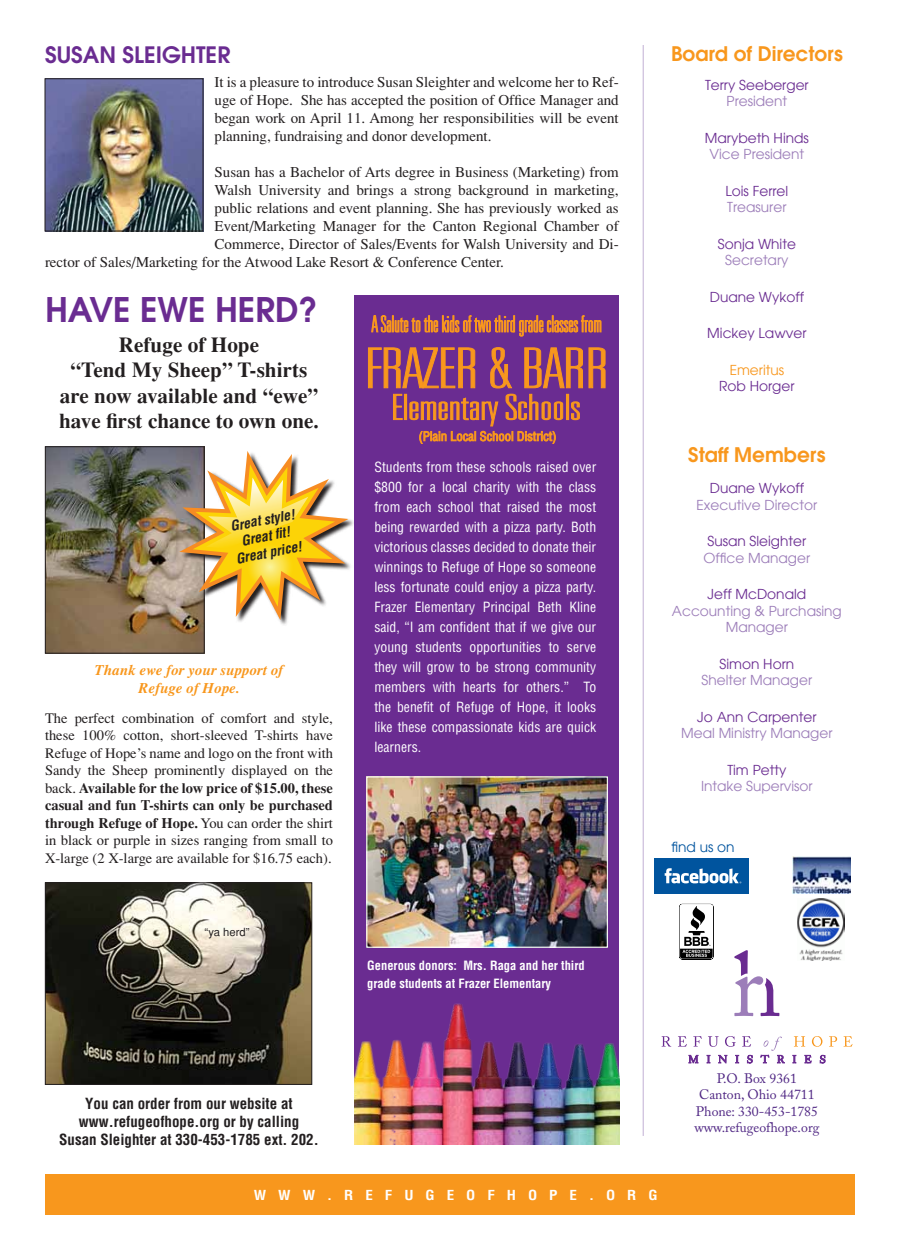
<style>
.page{position:relative;width:900px;height:1260px;background:#fff}
.page>*{position:absolute;margin:0;border:0;box-sizing:border-box;transform-origin:0 0}
.t1{font:100 ultra-condensed 55.25px "Univers";color:#f8971d;scale:1.69 1}
.t2{font:100 ultra-condensed 35px "Univers";color:#f8971d;scale:1.73 1}
.t3{font:600 33.75px "Avant Garde";color:#6a2c91}
.t4{font:600 22.5px "Avant Garde";color:#6a2c91}
.t5{font:700 21.25px/25.5px "Times";color:#231f20;text-align:center}
.t6{font:600 20px "Avant Garde";color:#f8971d}
.t7{font:15px/18px "Times";color:#231f20;text-align:justify}
.t8{font:700 condensed 15px/18px "Helvetica";color:#231f20;text-align:center}
.t9{font:italic 700 15px/18px "Times";color:#f8971d;text-align:center}
.t10{font:14.5px/17.5px "Times";color:#231f20;text-align:justify}
.t11{font:condensed 13.75px/20px "Helvetica";color:#fff;text-align:justify}
.t12{font:13.75px "Avant Garde";color:#6a2c91}
.t13{font:13.75px/16.5px "Avant Garde";color:#9c7db9;text-align:center}
.t14{font:13.75px/16.5px "Adobe Caslon";color:#4f2683;text-align:center}
.t15{font:italic 700 condensed 13.75px/16.5px "Helvetica";color:#231f20;text-align:center}
.t16{font:13.75px "Avant Garde";color:#f8971d}
.t17{font:13.75px "Avant Garde";color:#00549e}
.t18{font:700 condensed 13.5px "Helvetica";letter-spacing:.8em;color:#fff;scale:1.11 1}
.t19{font:700 condensed 12.5px/18px "Helvetica";color:#fff}
.t20{font:11.25px "Helvetica";color:#231f20}
.s1{font-weight:700}
</style>
<div class="page">
<svg style="left:662px;top:1036px;width:9px;height:11px"></svg>
<svg style="left:678px;top:1036px;width:9px;height:11px"></svg>
<svg style="left:693px;top:1036px;width:9px;height:11px"></svg>
<svg style="left:708px;top:1036px;width:11px;height:11px"></svg>
<svg style="left:725px;top:1036px;width:11px;height:11px"></svg>
<svg style="left:742px;top:1036px;width:9px;height:11px"></svg>
<svg style="left:794px;top:1036px;width:11px;height:11px"></svg>
<svg style="left:812px;top:1036px;width:10px;height:11px"></svg>
<svg style="left:829px;top:1036px;width:8px;height:11px"></svg>
<svg style="left:844px;top:1036px;width:9px;height:11px"></svg>
<svg style="left:734px;top:950px;width:45px;height:66px"></svg>
<svg style="left:689px;top:1055px;width:9px;height:8px"></svg>
<svg style="left:707px;top:1055px;width:3px;height:8px"></svg>
<svg style="left:719px;top:1055px;width:8px;height:8px"></svg>
<svg style="left:736px;top:1055px;width:3px;height:8px"></svg>
<svg style="left:747px;top:1055px;width:6px;height:8px"></svg>
<svg style="left:761px;top:1037px;width:24px;height:26px"></svg>
<svg style="left:793px;top:1055px;width:3px;height:8px"></svg>
<svg style="left:805px;top:1055px;width:6px;height:8px"></svg>
<svg style="left:820px;top:1055px;width:5px;height:8px"></svg>
<div style="left:654px;top:858px;width:95px;height:35px;background:#00549e"></div>
<svg style="left:665px;top:868px;width:76px;height:15px"></svg>
<svg style="left:679px;top:904px;width:35px;height:56px"></svg>
<img style="left:797px;top:899px;width:47px;height:61px">
<img style="left:792px;top:856px;width:59px;height:37px">
<div style="left:45px;top:1175px;width:810px;height:40px;background:#f8971d"></div>
<img style="left:47px;top:80px;width:154px;height:149px">
<div style="left:45px;top:78px;width:158px;height:153px;border:1px solid #231f20"></div>
<hr style="left:643px;top:45px;width:1px;height:1091px;background:#9c7db9">
<div style="left:355px;top:295px;width:264px;height:850px;background:#6a2c91"></div>
<img style="left:355px;top:1003px;width:264px;height:142px">
<img style="left:368px;top:778px;width:238px;height:168px">
<div style="left:366px;top:776px;width:242px;height:172px;border:1px solid #fff"></div>
<img style="left:47px;top:448px;width:156px;height:204px">
<div style="left:45px;top:446px;width:160px;height:208px;border:1px solid #231f20"></div>
<svg style="left:180px;top:451px;width:175px;height:176px"></svg>
<svg style="left:179px;top:451px;width:169px;height:169px"></svg>
<svg style="left:368px;top:315px;width:238px;height:129px"></svg>
<img style="left:47px;top:884px;width:263px;height:199px">
<div style="left:45px;top:882px;width:267px;height:203px;border:1px solid #231f20"></div>
<h3 class="t4" style="left:45px;top:40px;width:187px">Susan Sleighter</h3>
<p class="t7" style="left:215px;top:73px;width:406px">It is a pleasure to introduce Susan Sleighter and welcome her to Ref&shy;uge of Hope. She has accepted the position of Office Manager and began work on April 11. Among her responsibilities will be event planning, fundraising and donor development.</p>
<p class="t7" style="left:215px;top:163px;width:406px">Susan has a Bachelor of Arts degree in Business (Marketing) from</p>
<p class="t7" style="left:215px;top:181px;width:406px">Walsh University and brings a strong background in marketing,</p>
<p class="t7" style="left:215px;top:199px;width:406px">public relations and event planning. She has previously worked as</p>
<p class="t7" style="left:215px;top:217px;width:406px">Event/Marketing Manager for the Canton Regional Chamber of</p>
<p class="t7" style="left:215px;top:235px;width:406px">Commerce, Director of Sales/Events for Walsh University and Di-</p>
<p class="t7" style="left:45px;top:253px;width:461px">rector of Sales/Marketing for the Atwood Lake Resort &amp; Conference Center.</p>
<h3 class="t3" style="left:45px;top:288px;width:274px">HAVE EWE HERD?</h3>
<h3 class="t5" style="left:59px;top:331px;width:261px">Refuge of Hope<br>“Tend My Sheep” T-shirts are now available and “ewe” have first chance to own one.</h3>
<p class="t15" style="left:228px;top:518px;width:68px;rotate:-11deg">Great style!<br>Great fi t!<br>Great price!</p>
<p class="t9" style="left:95px;top:661px;width:190px">Thank ewe for your support of<br>Refuge of Hope.</p>
<p class="t10" style="left:45px;top:709px;width:290px">The perfect combination of comfort and style, these 100% cotton, short-sleeved T-shirts have Refuge of Hope’s name and logo on the front with Sandy the Sheep prominently displayed on the back. <span class="s1">Available for the low price of $15.00, these casual and fun T-shirts can only be purchased through Refuge of Hope.</span> You can order the shirt in black or purple in sizes ranging from small to X-large (2 X-large are available for $16.75 each).</p>
<p class="t20" style="left:205px;top:926px;width:46px">“ya herd”</p>
<h1 class="t1" style="left:365px;top:340px;width:145px">Frazer &amp; Barr</h1>
<h2 class="t2" style="left:391px;top:389px;width:111px">Elementary Schools</h2>
<p class="t11" style="left:374px;top:457px;width:223px">Students from these schools raised over $800 for a local charity with the class from each school that raised the most being rewarded with a pizza party. Both victorious classes decided to donate their winnings to Refuge of Hope so someone less fortunate could enjoy a pizza party.<br>Frazer Elementary Principal Beth Kline said, “I am confident that if we give our young students opportunities to serve they will grow to be strong community members with hearts for others.” To the benefit of Refuge of Hope, it looks like these compassionate kids are quick learners.</p>
<p class="t19" style="left:367px;top:956px;width:219px">Generous donors: Mrs. Raga and her third grade students at Frazer Elementary</p>
<h3 class="t6" style="left:671px;top:41px;width:173px">Board of Directors</h3>
<p class="t12" style="left:705px;top:77px;width:105px">Terry Seeberger</p>
<p class="t13" style="left:727px;top:93px;width:62px">President</p>
<p class="t12" style="left:705px;top:130px;width:105px">Marybeth Hinds</p>
<p class="t13" style="left:710px;top:146px;width:96px">Vice President</p>
<p class="t12" style="left:725px;top:183px;width:64px">Lois Ferrel</p>
<p class="t13" style="left:727px;top:199px;width:61px">Treasurer</p>
<p class="t12" style="left:718px;top:236px;width:80px">Sonja White</p>
<p class="t13" style="left:725px;top:252px;width:65px">Secretary</p>
<p class="t12" style="left:710px;top:289px;width:96px">Duane Wykoff</p>
<p class="t12" style="left:707px;top:325px;width:101px">Mickey Lawver</p>
<p class="t16" style="left:730px;top:362px;width:56px">Emeritus</p>
<p class="t12" style="left:719px;top:378px;width:77px">Rob Horger</p>
<h3 class="t6" style="left:688px;top:441px;width:139px">Staff Members</h3>
<p class="t12" style="left:710px;top:480px;width:96px">Duane Wykoff</p>
<p class="t13" style="left:697px;top:497px;width:122px">Executive Director</p>
<p class="t12" style="left:708px;top:533px;width:100px">Susan Sleighter</p>
<p class="t13" style="left:704px;top:550px;width:108px">Office Manager</p>
<p class="t12" style="left:708px;top:586px;width:100px">Jeff McDonald</p>
<p class="t13" style="left:672px;top:603px;width:171px">Accounting &amp; Purchasing<br>Manager</p>
<p class="t12" style="left:720px;top:656px;width:76px">Simon Horn</p>
<p class="t13" style="left:702px;top:672px;width:112px">Shelter Manager</p>
<p class="t12" style="left:697px;top:709px;width:121px">Jo Ann Carpenter</p>
<p class="t13" style="left:681px;top:725px;width:153px">Meal Ministry Manager</p>
<p class="t12" style="left:727px;top:762px;width:61px">Tim Petty</p>
<p class="t13" style="left:701px;top:778px;width:113px">Intake Supervisor</p>
<p class="t17" style="left:671px;top:839px;width:65px">find us on</p>
<p class="t8" style="left:59px;top:1095px;width:261px">You can order from our website at www.refugeofhope.org or by calling<br>Susan Sleighter at 330-453-1785 ext. 202.</p>
<p class="t18" style="left:254px;top:1187px;width:365px">www.refugeofhope.org</p>
<p class="t14" style="left:694px;top:1070px;width:126px">P.O. Box 9361<br>Canton, Ohio 44711<br>Phone: 330-453-1785 www.refugeofhope.org</p>
</div>
